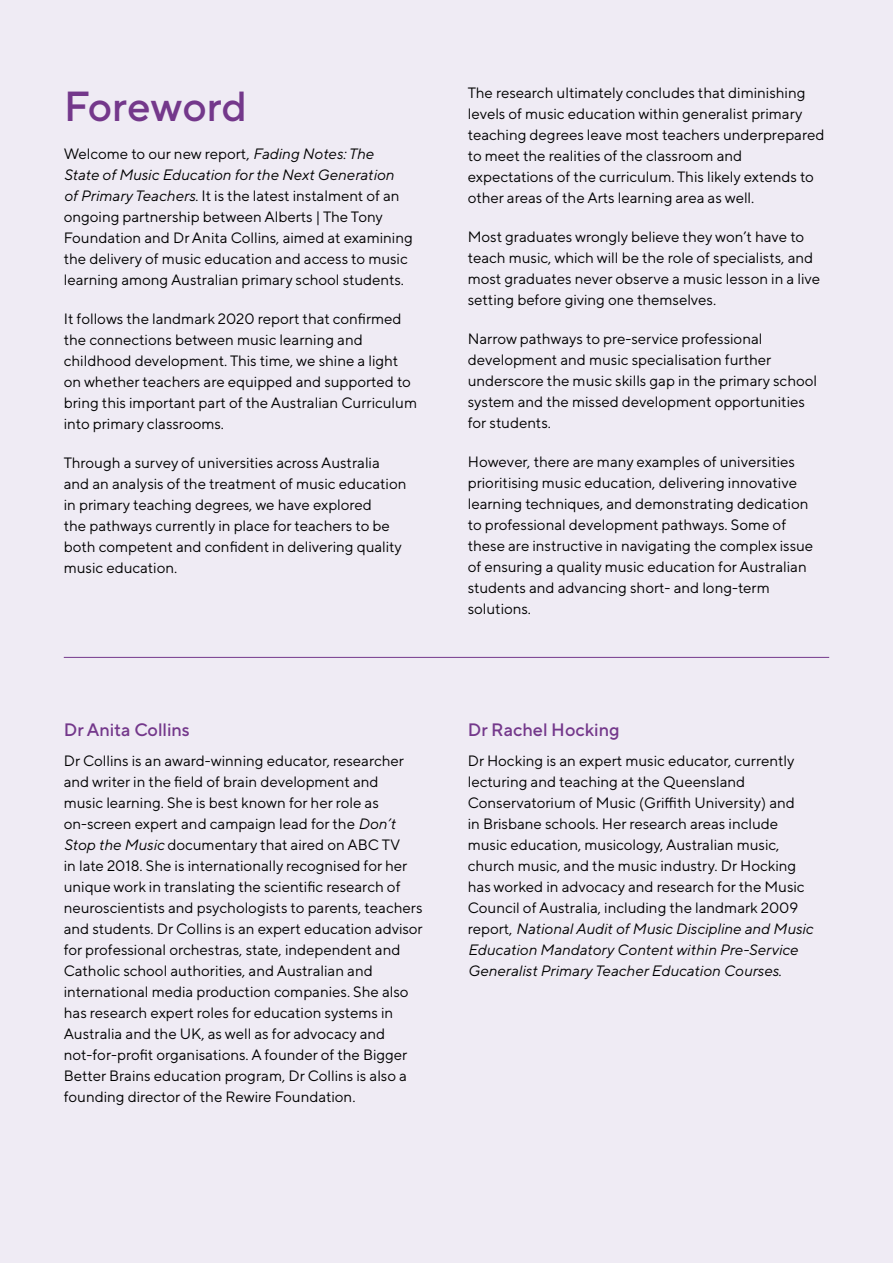
<style>
.page{position:relative;width:893px;height:1263px;background:#efebf4}
.page>*{position:absolute;margin:0;border:0;box-sizing:border-box;transform-origin:0 0}
.t1{font:500 42px "TT Norms Pro";color:#74388b}
.t2{font:500 18px "TT Norms Pro";color:#74388b}
.t3{font:15px/21px "TT Norms Pro";color:#000}
.s1{font-style:italic}
</style>
<div class="page">
<hr style="left:64px;top:657px;width:765px;height:1px;background:#74388b">
<h1 class="t1" style="left:64px;top:75px;width:185px">Foreword</h1>
<p class="t3" style="left:64px;top:142px;width:350px">Welcome to our new report, <span class="s1">Fading Notes: The<br>State of Music Education for the Next Generation<br>of Primary Teachers.</span> It is the latest instalment of an ongoing partnership between Alberts | The Tony Foundation and Dr Anita Collins, aimed at examining the delivery of music education and access to music learning among Australian primary school students.</p>
<p class="t3" style="left:64px;top:307px;width:355px">It follows the landmark 2020 report that confirmed the connections between music learning and childhood development. This time, we shine a light on whether teachers are equipped and supported to bring this important part of the Australian Curriculum into primary classrooms.</p>
<p class="t3" style="left:64px;top:451px;width:344px">Through a survey of universities across Australia and an analysis of the treatment of music education in primary teaching degrees, we have explored<br>the pathways currently in place for teachers to be both competent and confident in delivering quality music education.</p>
<p class="t2" style="left:64px;top:717px;width:127px">Dr Anita Collins</p>
<p class="t3" style="left:64px;top:749px;width:361px">Dr Collins is an award-winning educator, researcher and writer in the field of brain development and<br>music learning. She is best known for her role as on-screen expert and campaign lead for the <span class="s1">Don’t Stop the Music</span> documentary that aired on ABC TV<br>in late 2018. She is internationally recognised for her unique work in translating the scientific research of neuroscientists and psychologists to parents, teachers and students. Dr Collins is an expert education advisor for professional orchestras, state, independent and Catholic school authorities, and Australian and international media production companies. She also has research expert roles for education systems in Australia and the UK, as well as for advocacy and not-for-profit organisations. A founder of the Bigger Better Brains education program, Dr Collins is also a founding director of the Rewire Foundation.</p>
<p class="t3" style="left:468px;top:81px;width:358px">The research ultimately concludes that diminishing levels of music education within generalist primary teaching degrees leave most teachers underprepared to meet the realities of the classroom and expectations of the curriculum. This likely extends to other areas of the Arts learning area as well.</p>
<p class="t3" style="left:468px;top:225px;width:354px">Most graduates wrongly believe they won’t have to teach music, which will be the role of specialists, and most graduates never observe a music lesson in a live setting before giving one themselves.</p>
<p class="t3" style="left:468px;top:327px;width:351px">Narrow pathways to pre-service professional development and music specialisation further underscore the music skills gap in the primary school system and the missed development opportunities for students.</p>
<p class="t3" style="left:468px;top:450px;width:347px">However, there are many examples of universities prioritising music education, delivering innovative learning techniques, and demonstrating dedication to professional development pathways. Some of these are instructive in navigating the complex issue of ensuring a quality music education for Australian students and advancing short- and long-term solutions.</p>
<p class="t2" style="left:468px;top:717px;width:153px">Dr Rachel Hocking</p>
<p class="t3" style="left:468px;top:749px;width:347px">Dr Hocking is an expert music educator, currently lecturing and teaching at the Queensland Conservatorium of Music (Griffith University) and<br>in Brisbane schools. Her research areas include music education, musicology, Australian music, church music, and the music industry. Dr Hocking has worked in advocacy and research for the Music Council of Australia, including the landmark 2009 report, <span class="s1">National Audit of Music Discipline and Music Education Mandatory Content within Pre-Service Generalist Primary Teacher Education Courses</span>.</p>
</div>
